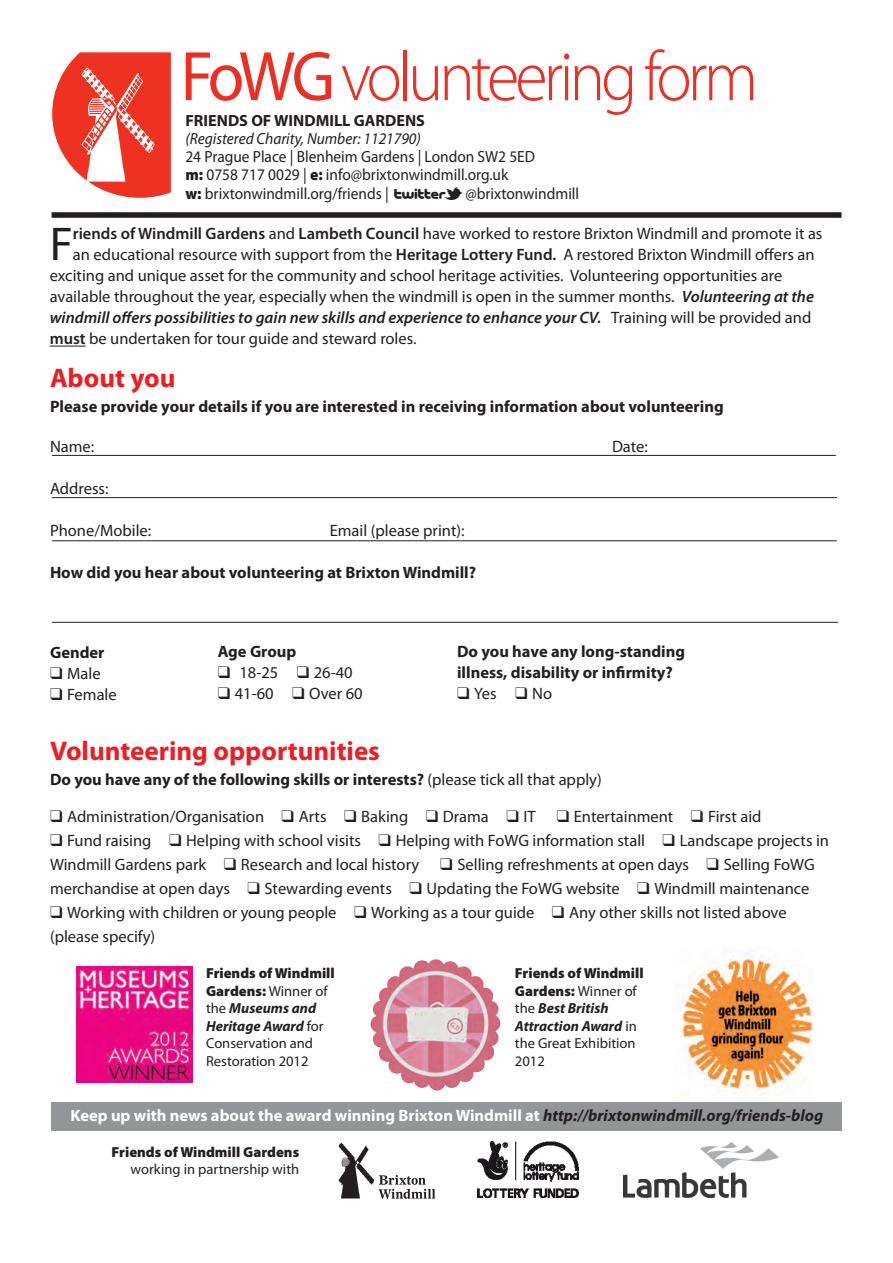
<style>
.page{position:relative;width:893px;height:1263px;background:#fff}
.page>*{position:absolute;margin:0;border:0;box-sizing:border-box;transform-origin:0 0}
.t1{font:300 70.65px "Myriad Pro";letter-spacing:-.06em;color:#ee2e22;scale:.94 1}
.t2{font:47.7px "Myriad Pro";color:#231f20}
.t3{font:700 27px "Myriad Pro";color:#ee1d23}
.t4{font:16.5px/24px "Myriad Pro";color:#231f20}
.t5{font:700 16.5px/21px "Myriad Pro";color:#231f20}
.t6{font:italic 600 16.5px "Myriad Pro";color:#231f20}
.t7{font:700 16.5px "Myriad Pro";color:#fff}
.t8{font:16.2px/18.1px "Myriad Pro";color:#231f20;scale:.95 1}
.t9{font:italic 16.2px "Myriad Pro";color:#231f20;scale:.95 1}
.t10{font:700 16.2px "Myriad Pro";color:#231f20}
.t11{font:14.55px/17.4px "Myriad Pro";color:#231f20}
.t12{font:900 14.55px "Myriad Pro";color:#231f20}
.s1{font-weight:400}
.s2{font-weight:900}
.s3{font-family:"Social Logos";font-size:22.5px}
.s4{font-weight:600}
.s5{font-weight:600;font-style:italic}
.s6{font-weight:400;font-style:normal}
.s7{font-weight:700;font-style:italic}
.s8{font-style:italic;color:#231f20}
</style>
<div class="page">
<hr style="left:52px;top:540px;width:785px;height:1px;background:#231f20">
<hr style="left:52px;top:622px;width:786px;height:1px;background:#231f20">
<hr style="left:52px;top:455px;width:784px;height:1px;background:#231f20">
<hr style="left:52px;top:497px;width:785px;height:1px;background:#231f20">
<hr style="left:50px;top:346px;width:36px;height:1px;background:#231f20">
<img style="left:623px;top:1143px;width:156px;height:54px">
<img style="left:494px;top:1142px;width:84px;height:56px">
<svg style="left:338px;top:1141px;width:156px;height:58px"></svg>
<img style="left:77px;top:967px;width:116px;height:116px">
<img style="left:370px;top:959px;width:131px;height:132px">
<img style="left:677px;top:952px;width:136px;height:147px">
<div style="left:51px;top:1102px;width:791px;height:29px;background:#939598"></div>
<div style="left:52px;top:212px;width:789px;height:6px;background:#231f20"></div>
<svg style="left:51px;top:52px;width:121px;height:147px"></svg>
<h1 class="t1" style="left:181px;top:34px;width:616px"><span class="s1">FoWG</span> volunteering form</h1>
<p class="t10" style="left:185px;top:110px;width:241px">FRIENDS OF WINDMILL GARDENS</p>
<p class="t9" style="left:185px;top:129px;width:249px">(Registered Charity, Number: 1121790)</p>
<p class="t8" style="left:185px;top:148px;width:416px">24 Prague Place | Blenheim Gardens | London SW2 5ED<br><span class="s2">m:</span> 0758 717 0029 | <span class="s2">e:</span> info@brixtonwindmill.org.uk<br><span class="s2">w:</span> brixtonwindmill.org/friends | <span class="s3">u</span>@brixtonwindmill</p>
<h2 class="t2" style="left:50px;top:215px;width:25px">F</h2>
<p class="t4" style="left:73px;top:222px;width:751px"><span class="s4">riends of Windmill Gardens</span> and <span class="s4">Lambeth Council</span> have worked to restore Brixton Windmill and promote it as</p>
<p class="t4" style="left:73px;top:243px;width:743px">an educational resource with support from the <span class="s4">Heritage Lottery Fund.</span> A restored Brixton Windmill offers an</p>
<p class="t4" style="left:50px;top:264px;width:734px">exciting and unique asset for the community and school heritage activities. Volunteering opportunities are</p>
<p class="t4" style="left:50px;top:285px;width:766px">available throughout the year, especially when the windmill is open in the summer months. <span class="s5">Volunteering at the</span></p>
<p class="t6" style="left:50px;top:307px;width:763px">windmill offers possibilities to gain new skills and experience to enhance your CV. <span class="s6">Training will be provided and</span></p>
<p class="t4" style="left:50px;top:327px;width:368px"><span class="s4">must</span> be undertaken for tour guide and steward roles.</p>
<h3 class="t3" style="left:50px;top:360px;width:127px">About you</h3>
<p class="t5" style="left:50px;top:395px;width:675px">Please provide your details if you are interested in receiving information about volunteering</p>
<p class="t4" style="left:50px;top:434px;width:46px">Name:</p>
<p class="t4" style="left:612px;top:434px;width:37px">Date:</p>
<p class="t4" style="left:50px;top:476px;width:60px">Address:</p>
<p class="t4" style="left:50px;top:518px;width:103px">Phone/Mobile:</p>
<p class="t4" style="left:330px;top:518px;width:136px">Email (please print):</p>
<p class="t5" style="left:50px;top:561px;width:428px">How did you hear about volunteering at Brixton Windmill?</p>
<p class="t5" style="left:50px;top:642px;width:56px">Gender</p>
<p class="t4" style="left:50px;top:661px;width:52px">❑ Male</p>
<p class="t4" style="left:50px;top:682px;width:68px">❑ Female</p>
<p class="t5" style="left:218px;top:641px;width:80px">Age Group</p>
<p class="t4" style="left:218px;top:660px;width:136px">❑ 18-25 ❑ 26-40</p>
<p class="t4" style="left:218px;top:681px;width:146px">❑ 41-60 ❑ Over 60</p>
<p class="t5" style="left:457px;top:641px;width:229px">Do you have any long-standing illness, disability or infirmity?</p>
<p class="t4" style="left:457px;top:681px;width:96px">❑ Yes ❑ No</p>
<h3 class="t3" style="left:50px;top:733px;width:331px">Volunteering opportunities</h3>
<p class="t5" style="left:50px;top:768px;width:553px">Do you have any of the following skills or interests? <span class="s1">(please tick all that apply)</span></p>
<p class="t4" style="left:50px;top:805px;width:487px">❑ Administration/Organisation ❑ Arts ❑ Baking ❑ Drama ❑ IT</p>
<p class="t4" style="left:557px;top:805px;width:206px">❑ Entertainment ❑ First aid</p>
<p class="t4" style="left:50px;top:829px;width:781px">❑ Fund raising ❑ Helping with school visits ❑ Helping with FoWG information stall ❑ Landscape projects in<br>Windmill Gardens park ❑ Research and local history</p>
<p class="t4" style="left:50px;top:853px;width:766px;text-indent:390px">❑ Selling refreshments at open days ❑ Selling FoWG merchandise at open days ❑ Stewarding events ❑ Updating the FoWG website ❑ Windmill maintenance</p>
<p class="t4" style="left:50px;top:901px;width:738px">❑ Working with children or young people ❑ Working as a tour guide ❑ Any other skills not listed above (please specify)</p>
<p class="t11" style="left:206px;top:964px;width:130px"><span class="s2">Friends of Windmill<br>Gardens:</span> Winner of the <span class="s7">Museums and<br>Heritage Award</span> for<br>Conservation and<br>Restoration 2012</p>
<p class="t11" style="left:515px;top:965px;width:130px"><span class="s2">Friends of Windmill<br>Gardens:</span> Winner of the <span class="s7">Best British<br>Attraction Award</span> in the Great Exhibition<br>2012</p>
<p class="t7" style="left:71px;top:1105px;width:754px">Keep up with news about the award winning Brixton Windmill at <span class="s8">http://brixtonwindmill.org/friends-blog</span></p>
<p class="t12" style="left:112px;top:1143px;width:189px">Friends of Windmill Gardens</p>
<p class="t11" style="left:131px;top:1160px;width:170px">working in partnership with</p>
</div>
